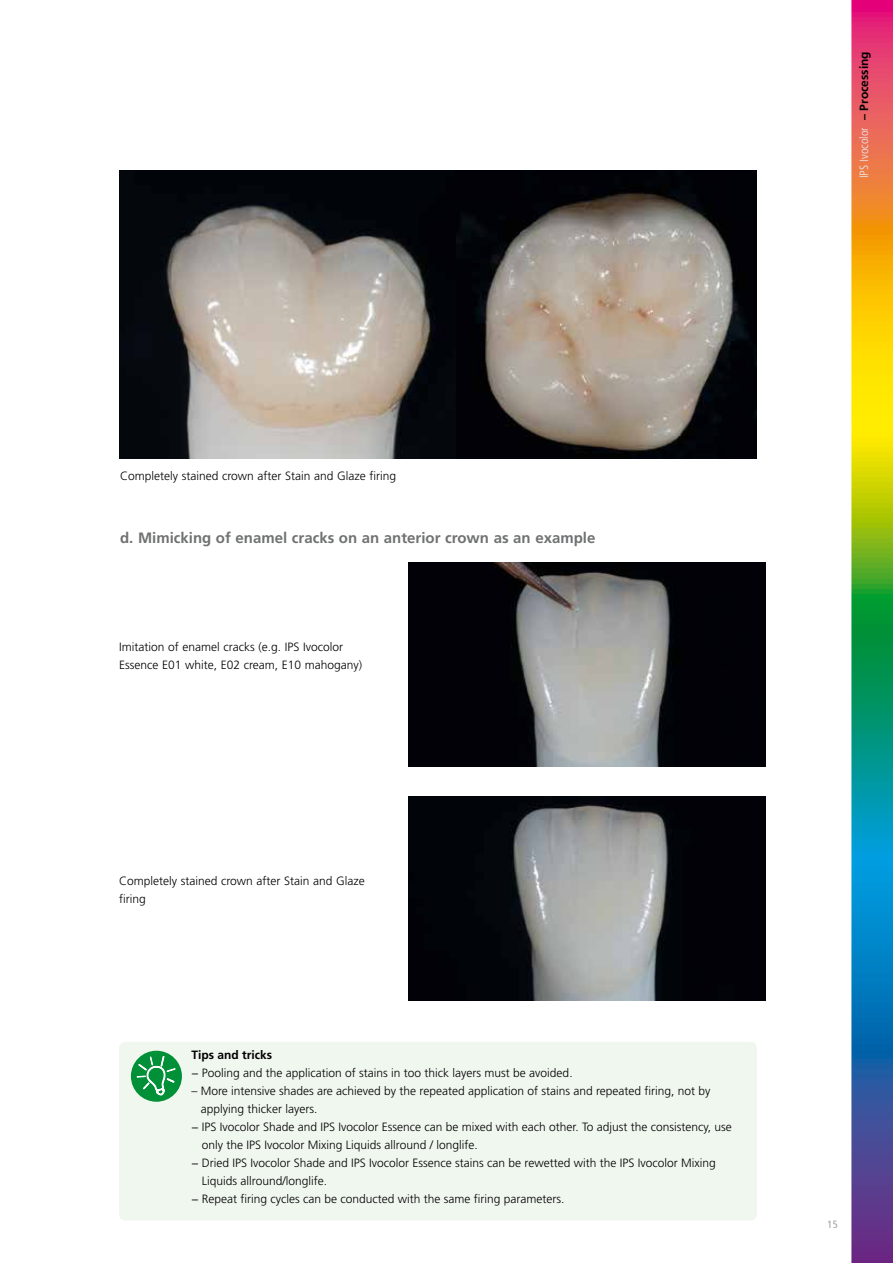
<style>
.page{position:relative;width:893px;height:1263px;background:#fff}
.page>*{position:absolute;margin:0;border:0;box-sizing:border-box;transform-origin:0 0}
.t1{font:700 15px "Frutiger";color:#707172}
.t2{font:300 12px/18px "Frutiger";color:#000}
.t3{font:300 condensed 12px "Frutiger";color:#eceded}
.t4{font:700 12px "Frutiger";color:#000}
.t5{font:condensed 10.5px "Frutiger";color:#9c9e9f}
.s1{font-weight:700;font-stretch:normal;color:#000}
</style>
<div class="page">
<svg style="left:851px;top:0;width:42px;height:1263px;background:#758b64"></svg>
<img style="left:408px;top:563px;width:357px;height:204px">
<img style="left:408px;top:796px;width:357px;height:204px">
<img style="left:119px;top:170px;width:638px;height:289px">
<div style="left:119px;top:1042px;width:638px;height:178px;background:#f0f7ef;border-radius:6px"></div>
<div style="left:131px;top:1051px;width:51px;height:51px;background:#009037;border-radius:50%"></div>
<svg style="left:136px;top:1050px;width:40px;height:52px"></svg>
<p class="t3" style="left:857px;top:178px;width:128px;rotate:-90deg">IPS Ivocolor <span class="s1">– Processing</span></p>
<p class="t2" style="left:120px;top:467px;width:278px">Completely stained crown after Stain and Glaze firing</p>
<p class="t1" style="left:120px;top:529px;width:477px">d. Mimicking of enamel cracks on an anterior crown as an example</p>
<p class="t2" style="left:119px;top:638px;width:245px">Imitation of enamel cracks (e.g. IPS Ivocolor<br>Essence E01 white, E02 cream, E10 mahogany)</p>
<p class="t2" style="left:119px;top:872px;width:247px">Completely stained crown after Stain and Glaze firing</p>
<p class="t4" style="left:191px;top:1048px;width:82px">Tips and tricks</p>
<p class="t2" style="left:191px;top:1064px;width:383px">− Pooling and the application of stains in too thick layers must be avoided.</p>
<p class="t2" style="left:191px;top:1082px;width:521px">– More intensive shades are achieved by the repeated application of stains and repeated firing, not by</p>
<p class="t2" style="left:201px;top:1100px;width:118px">applying thicker layers.</p>
<p class="t2" style="left:191px;top:1118px;width:542px">− IPS Ivocolor Shade and IPS Ivocolor Essence can be mixed with each other. To adjust the consistency, use</p>
<p class="t2" style="left:202px;top:1136px;width:277px">only the IPS Ivocolor Mixing Liquids allround / longlife.</p>
<p class="t2" style="left:191px;top:1154px;width:526px">− Dried IPS Ivocolor Shade and IPS Ivocolor Essence stains can be rewetted with the IPS Ivocolor Mixing</p>
<p class="t2" style="left:202px;top:1172px;width:127px">Liquids allround/longlife.</p>
<p class="t2" style="left:191px;top:1190px;width:375px">− Repeat firing cycles can be conducted with the same firing parameters.</p>
<p class="t5" style="left:828px;top:1218px;width:12px">15</p>
</div>
